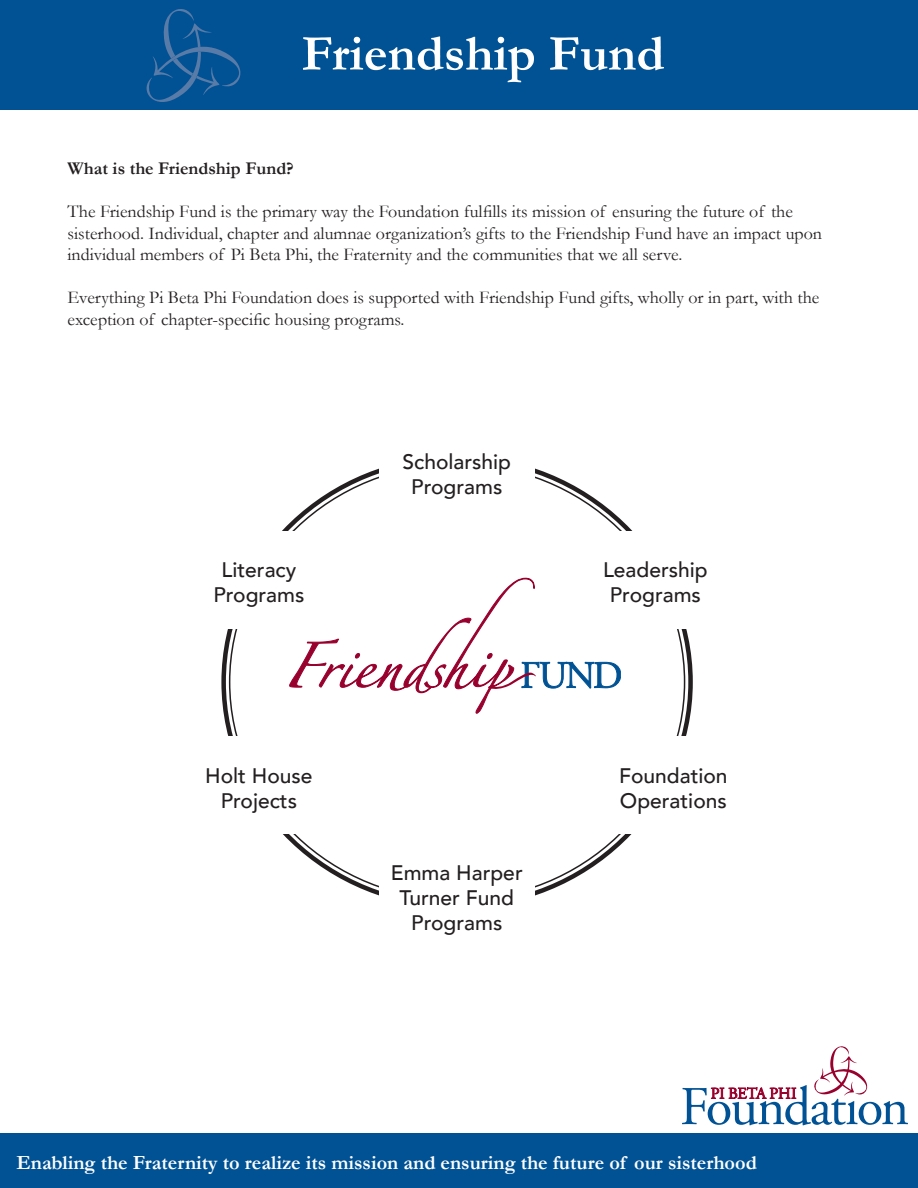
<style>
.page{position:relative;width:918px;height:1188px;background:#fff}
.page>*{position:absolute;margin:0;border:0;box-sizing:border-box;transform-origin:0 0}
.t1{font:700 51px "Garamond";color:#fff}
.t2{font:500 21px/25.2px "Avenir";color:#231f20;text-align:center}
.t3{font:700 20.25px "Garamond";color:#fff}
.t4{font:18px/21.6px "Garamond";color:#231f20}
.t5{font:700 18px "Garamond";color:#231f20}
</style>
<div class="page">
<div style="left:0;top:1134px;width:918px;height:54px;background:#005294"></div>
<div style="left:0;top:0;width:918px;height:110px;background:#005294"></div>
<svg style="left:146px;top:9px;width:95px;height:93px"></svg>
<svg style="left:682px;top:1046px;width:226px;height:79px"></svg>
<svg style="left:289px;top:578px;width:332px;height:136px"></svg>
<div style="left:163px;top:531px;width:192px;height:97px;background:#fff"></div>
<div style="left:559px;top:531px;width:193px;height:97px;background:#fff"></div>
<p class="t1" style="left:302px;top:23px;width:364px">Friendship Fund</p>
<p class="t5" style="left:68px;top:157px;width:228px">What is the Friendship Fund?</p>
<p class="t4" style="left:68px;top:200px;width:756px">The Friendship Fund is the primary way the Foundation fulfills its mission of ensuring the future of the sisterhood. Individual, chapter and alumnae organization’s gifts to the Friendship Fund have an impact upon individual members of Pi Beta Phi, the Fraternity and the communities that we all serve.</p>
<p class="t4" style="left:68px;top:287px;width:753px">Everything Pi Beta Phi Foundation does is supported with Friendship Fund gifts, wholly or in part, with the exception of chapter-specific housing programs.</p>
<p class="t2" style="left:403px;top:448px;width:110px">Scholarship<br>Programs</p>
<p class="t2" style="left:213px;top:556px;width:93px">Literacy<br>Programs</p>
<p class="t2" style="left:603px;top:556px;width:106px">Leadership<br>Programs</p>
<p class="t2" style="left:205px;top:762px;width:109px">Holt House<br>Projects</p>
<p class="t2" style="left:391px;top:859px;width:133px">Emma Harper<br>Turner Fund<br>Programs</p>
<p class="t2" style="left:619px;top:762px;width:110px;text-align:left">Foundation<br>Operations</p>
<p class="t3" style="left:16px;top:1150px;width:742px">Enabling the Fraternity to realize its mission and ensuring the future of our sisterhood</p>
</div>
